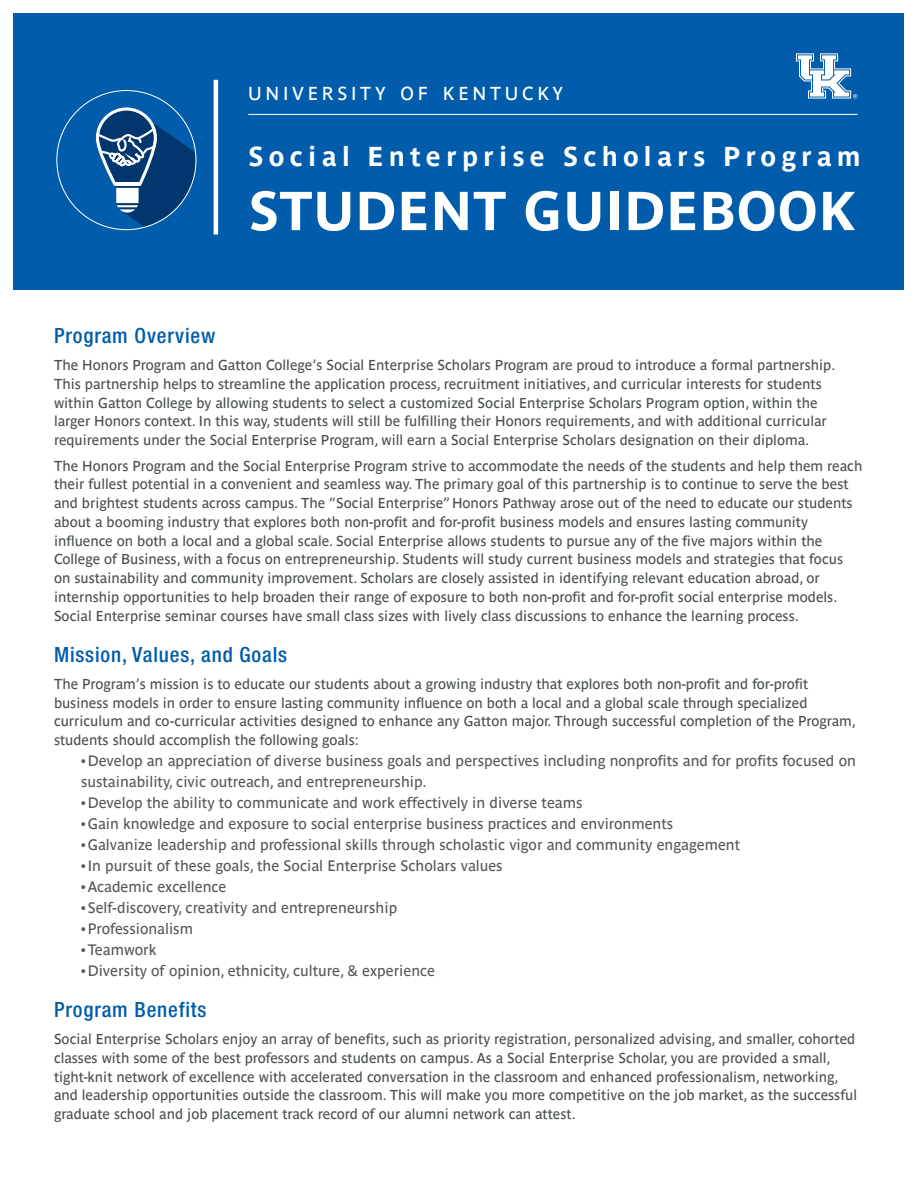
<style>
.page{position:relative;width:918px;height:1188px;background:#fff}
.page>*{position:absolute;margin:0;border:0;box-sizing:border-box;transform-origin:0 0}
.t1{font:700 54.15px "Parisine";letter-spacing:.02em;color:#fff}
.t2{font:700 27.15px "Parisine";letter-spacing:.19em;color:#fff}
.t3{font:500 condensed 21px "Helvetica Neue LT Std";letter-spacing:.04em;color:#015dab}
.t4{font:18.6px "Parisine";letter-spacing:.2em;color:#fff}
.t5{font:15px/21px "Parisine";color:#57585a}
.t6{font:14.25px/18.8px "Parisine";color:#49504a}
</style>
<div class="page">
<div style="left:14px;top:14px;width:890px;height:276px;background:#015dab"></div>
<hr style="left:214px;top:80px;width:4px;height:155px;background:#fff">
<hr style="left:248px;top:114px;width:609px;height:1px;background:#fff">
<svg style="left:95px;top:90px;width:102px;height:137px"></svg>
<svg style="left:796px;top:53px;width:61px;height:46px"></svg>
<h3 class="t4" style="left:248px;top:82px;width:316px">UNIVERSITY OF KENTUCKY</h3>
<h2 class="t2" style="left:248px;top:141px;width:614px">Social Enterprise Scholars Program</h2>
<h1 class="t1" style="left:248px;top:180px;width:609px">STUDENT GUIDEBOOK</h1>
<h3 class="t3" style="left:54px;top:323px;width:163px">Program Overview</h3>
<p class="t6" style="left:54px;top:356px;width:783px">The Honors Program and Gatton College’s Social Enterprise Scholars Program are proud to introduce a formal partnership.<br>This partnership helps to streamline the application process, recruitment initiatives, and curricular interests for students within Gatton College by allowing students to select a customized Social Enterprise Scholars Program option, within the larger Honors context. In this way, students will still be fulfilling their Honors requirements, and with additional curricular requirements under the Social Enterprise Program, will earn a Social Enterprise Scholars designation on their diploma.</p>
<p class="t6" style="left:54px;top:456px;width:810px">The Honors Program and the Social Enterprise Program strive to accommodate the needs of the students and help them reach their fullest potential in a convenient and seamless way. The primary goal of this partnership is to continue to serve the best and brightest students across campus. The “Social Enterprise” Honors Pathway arose out of the need to educate our students about a booming industry that explores both non-profit and for-profit business models and ensures lasting community influence on both a local and a global scale. Social Enterprise allows students to pursue any of the five majors within the College of Business, with a focus on entrepreneurship. Students will study current business models and strategies that focus on sustainability and community improvement. Scholars are closely assisted in identifying relevant education abroad, or internship opportunities to help broaden their range of exposure to both non-profit and for-profit social enterprise models.<br>Social Enterprise seminar courses have small class sizes with lively class discussions to enhance the learning process.</p>
<h3 class="t3" style="left:54px;top:642px;width:235px">Mission, Values, and Goals</h3>
<p class="t6" style="left:54px;top:674px;width:803px">The Program’s mission is to educate our students about a growing industry that explores both non-profit and for-profit business models in order to ensure lasting community influence on both a local and a global scale through specialized curriculum and co-curricular activities designed to enhance any Gatton major. Through successful completion of the Program, students should accomplish the following goals:</p>
<p class="t5" style="left:81px;top:750px;width:776px">• Develop an appreciation of diverse business goals and perspectives including nonprofits and for profits focused on sustainability, civic outreach, and entrepreneurship.</p>
<p class="t5" style="left:81px;top:792px;width:503px">• Develop the ability to communicate and work effectively in diverse teams</p>
<p class="t5" style="left:81px;top:813px;width:594px">•Gain knowledge and exposure to social enterprise business practices and environments</p>
<p class="t5" style="left:81px;top:834px;width:661px">•Galvanize leadership and professional skills through scholastic vigor and community engagement</p>
<p class="t5" style="left:81px;top:855px;width:423px">• In pursuit of these goals, the Social Enterprise Scholars values</p>
<p class="t5" style="left:81px;top:876px;width:147px">•Academic excellence</p>
<p class="t5" style="left:81px;top:897px;width:318px">• Self-discovery, creativity and entrepreneurship</p>
<p class="t5" style="left:81px;top:918px;width:114px">• Professionalism</p>
<p class="t5" style="left:81px;top:939px;width:77px">• Teamwork</p>
<p class="t5" style="left:81px;top:960px;width:355px">• Diversity of opinion, ethnicity, culture, &amp; experience</p>
<h3 class="t3" style="left:54px;top:997px;width:154px">Program Benefits</h3>
<p class="t6" style="left:54px;top:1030px;width:805px">Social Enterprise Scholars enjoy an array of benefits, such as priority registration, personalized advising, and smaller, cohorted classes with some of the best professors and students on campus. As a Social Enterprise Scholar, you are provided a small, tight-knit network of excellence with accelerated conversation in the classroom and enhanced professionalism, networking, and leadership opportunities outside the classroom. This will make you more competitive on the job market, as the successful graduate school and job placement track record of our alumni network can attest.</p>
</div>
